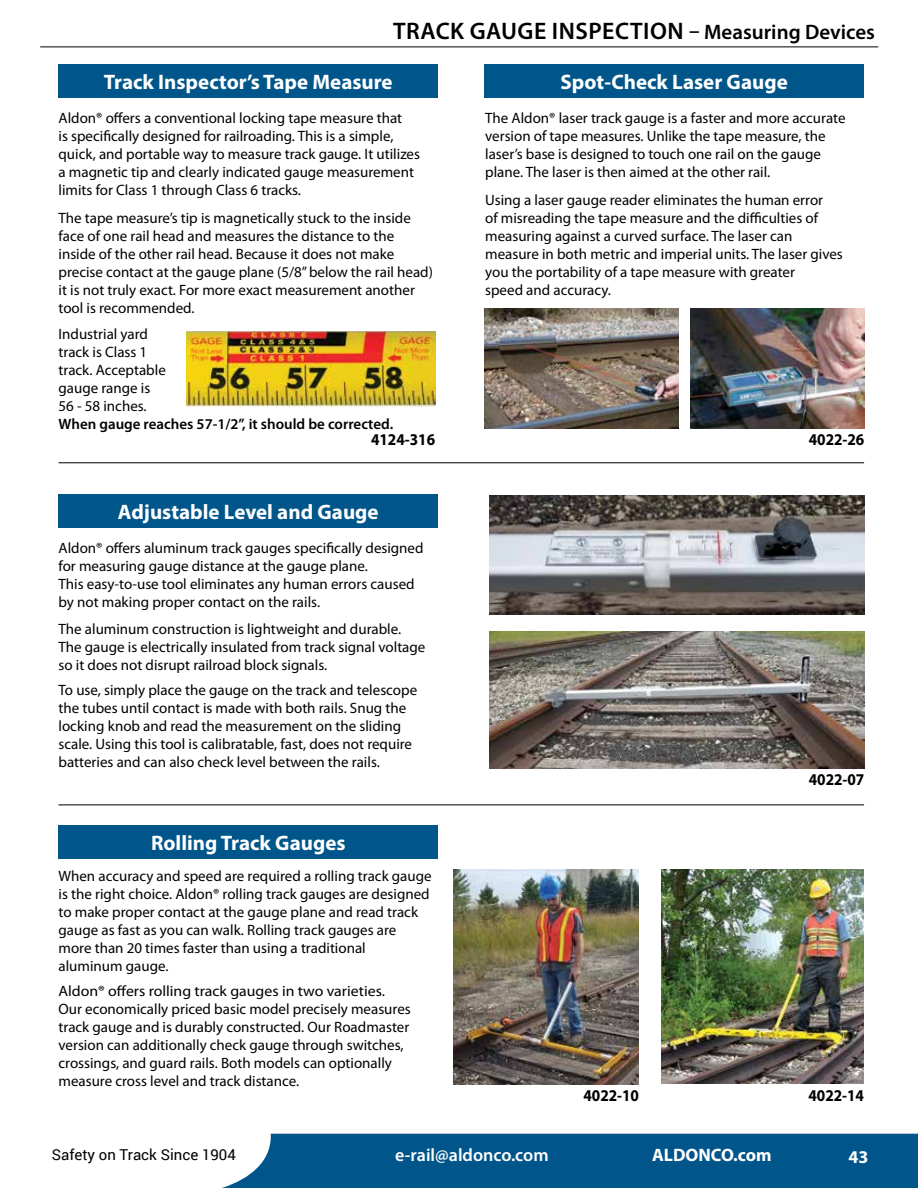
<style>
.page{position:relative;width:918px;height:1188px;background:#fff}
.page>*{position:absolute;margin:0;border:0;box-sizing:border-box;transform-origin:0 0}
.t1{font:600 24px "Myriad Pro";letter-spacing:.02em;color:#000}
.t2{font:700 21px "Myriad Pro";color:#fff}
.t3{font:600 18px "Myriad Pro";color:#fff}
.t4{font:700 18px "Myriad Pro";color:#fff}
.t5{font:700 16.5px "Myriad Pro";color:#000;scale:.92 1}
.t6{font:15px/18px "Myriad Pro";color:#000}
.t7{font:15px/18px "Myriad Pro";color:#000;scale:1.06 1}
.t8{font:600 15px "Myriad Pro";color:#000}
.t9{font:15px "Roboto";color:#000}
.s1{font-size:21px}
</style>
<div class="page">
<img style="left:454px;top:869px;width:185px;height:215px">
<img style="left:661px;top:869px;width:203px;height:215px">
<hr style="left:40px;top:47px;width:838px;height:1px;background:#000">
<img style="left:690px;top:309px;width:174px;height:120px">
<img style="left:484px;top:309px;width:195px;height:120px">
<img style="left:187px;top:332px;width:248px;height:74px">
<img style="left:489px;top:495px;width:375px;height:119px">
<div style="left:59px;top:494px;width:379px;height:33px;background:#00568b"></div>
<div style="left:59px;top:825px;width:379px;height:33px;background:#00568b"></div>
<div style="left:59px;top:65px;width:379px;height:33px;background:#00568b"></div>
<div style="left:484px;top:65px;width:380px;height:33px;background:#00568b"></div>
<hr style="left:59px;top:463px;width:805px;height:1px;background:#000">
<hr style="left:59px;top:805px;width:805px;height:1px;background:#000">
<img style="left:489px;top:632px;width:375px;height:136px">
<div style="left:222px;top:1134px;width:696px;height:54px;background:#00568b"></div>
<h1 class="t1" style="left:393px;top:16px;width:483px">TRACK GAUGE INSPECTION <span class="s1">– Measuring Devices</span></h1>
<h2 class="t2" style="left:104px;top:68px;width:290px">Track Inspector’s Tape Measure</h2>
<h2 class="t2" style="left:561px;top:68px;width:229px">Spot-Check Laser Gauge</h2>
<p class="t6" style="left:59px;top:109px;width:363px">Aldon® offers a conventional locking tape measure that<br>is specifically designed for railroading. This is a simple, quick, and portable way to measure track gauge. It utilizes a magnetic tip and clearly indicated gauge measurement limits for Class 1 through Class 6 tracks.</p>
<p class="t6" style="left:59px;top:208px;width:376px">The tape measure’s tip is magnetically stuck to the inside face of one rail head and measures the distance to the inside of the other rail head. Because it does not make precise contact at the gauge plane (5/8” below the rail head) it is not truly exact. For more exact measurement another tool is recommended.</p>
<p class="t6" style="left:59px;top:325px;width:109px">Industrial yard track is Class 1 track. Acceptable gauge range is<br>56 - 58 inches.</p>
<p class="t8" style="left:59px;top:414px;width:336px">When gauge reaches 57-1/2”, it should be corrected.</p>
<p class="t6" style="left:485px;top:109px;width:362px">The Aldon® laser track gauge is a faster and more accurate version of tape measures. Unlike the tape measure, the laser’s base is designed to touch one rail on the gauge plane. The laser is then aimed at the other rail.</p>
<p class="t6" style="left:485px;top:190px;width:359px">Using a laser gauge reader eliminates the human error<br>of misreading the tape measure and the difficulties of measuring against a curved surface. The laser can measure in both metric and imperial units. The laser gives you the portability of a tape measure with greater<br>speed and accuracy.</p>
<p class="t5" style="left:371px;top:429px;width:71px">4124-316</p>
<p class="t5" style="left:809px;top:429px;width:62px">4022-26</p>
<h2 class="t2" style="left:118px;top:498px;width:262px">Adjustable Level and Gauge</h2>
<p class="t6" style="left:59px;top:539px;width:367px">Aldon® offers aluminum track gauges specifically designed for measuring gauge distance at the gauge plane.<br>This easy-to-use tool eliminates any human errors caused by not making proper contact on the rails.</p>
<p class="t6" style="left:59px;top:620px;width:368px">The aluminum construction is lightweight and durable.<br>The gauge is electrically insulated from track signal voltage so it does not disrupt railroad block signals.</p>
<p class="t6" style="left:59px;top:681px;width:360px">To use, simply place the gauge on the track and telescope the tubes until contact is made with both rails. Snug the locking knob and read the measurement on the sliding scale. Using this tool is calibratable, fast, does not require batteries and can also check level between the rails.</p>
<h2 class="t2" style="left:151px;top:829px;width:196px">Rolling Track Gauges</h2>
<p class="t6" style="left:59px;top:867px;width:375px">When accuracy and speed are required a rolling track gauge is the right choice. Aldon® rolling track gauges are designed to make proper contact at the gauge plane and read track gauge as fast as you can walk. Rolling track gauges are more than 20 times faster than using a traditional aluminum gauge.</p>
<p class="t7" style="left:59px;top:982px;width:334px">Aldon® offers rolling track gauges in two varieties.<br>Our economically priced basic model precisely measures track gauge and is durably constructed. Our Roadmaster version can additionally check gauge through switches, crossings, and guard rails. Both models can optionally measure cross level and track distance.</p>
<p class="t5" style="left:583px;top:1085px;width:62px">4022-10</p>
<p class="t5" style="left:809px;top:768px;width:62px">4022-07</p>
<p class="t5" style="left:808px;top:1085px;width:62px">4022-14</p>
<p class="t9" style="left:52px;top:1144px;width:185px">Safety on Track Since 1904</p>
<p class="t3" style="left:395px;top:1144px;width:155px">e-rail@aldonco.com</p>
<p class="t4" style="left:652px;top:1143px;width:121px">ALDONCO.com</p>
<p class="t4" style="left:849px;top:1145px;width:21px">43</p>
</div>
